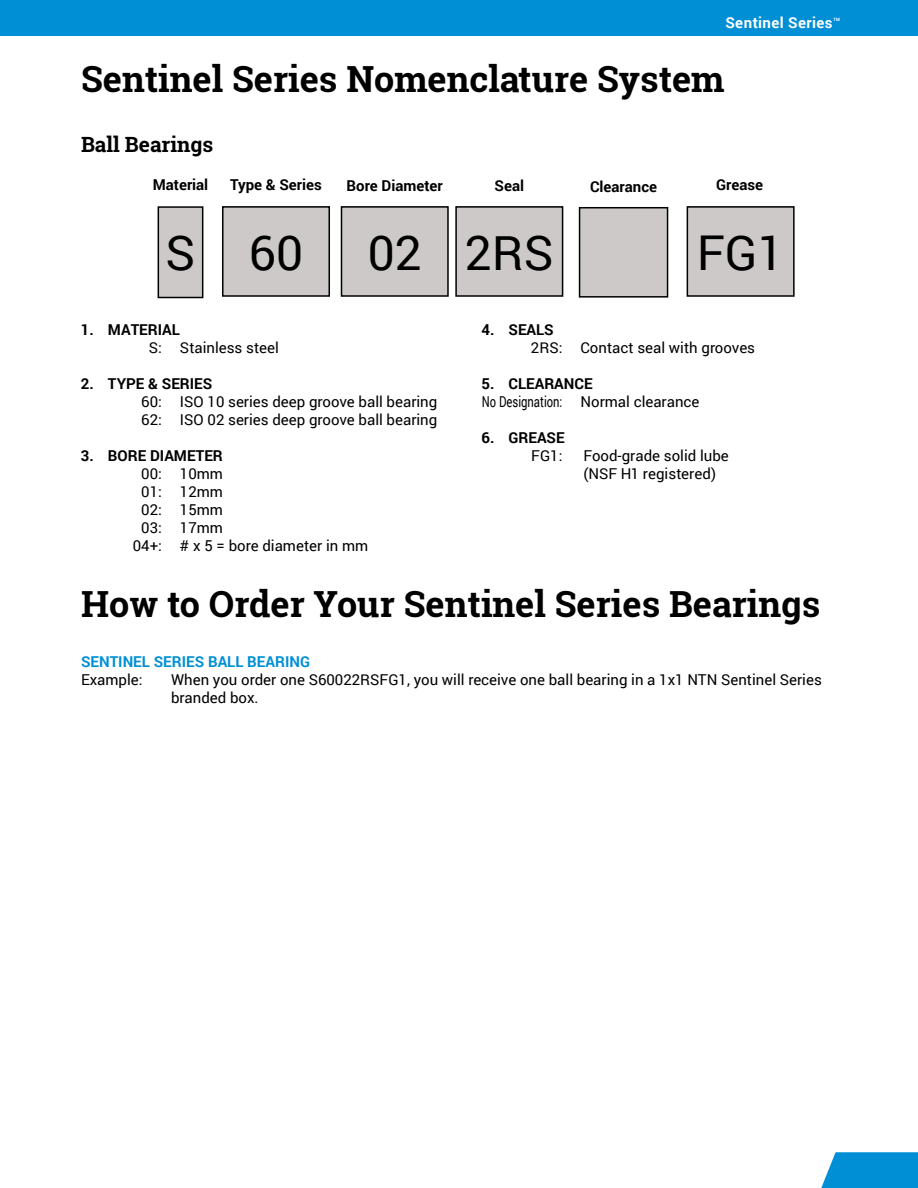
<style>
.page{position:relative;width:918px;height:1188px;background:#fff}
.page>*{position:absolute;margin:0;border:0;box-sizing:border-box;transform-origin:0 0}
.t1{font:48px "Roboto";color:#000}
.t2{font:700 36px "Roboto Slab";color:#000}
.t3{font:700 21px "Roboto Slab";color:#000}
.t4{font:15px/18px "Roboto";color:#000}
.t5{font:700 15px "Roboto";color:#000}
.t6{font:15px "Roboto";color:#000;scale:.75 1}
.t7{font:700 15px "Roboto";color:#008fd5}
.t8{font:700 15px "Roboto";letter-spacing:.025em;color:#fff}
.t9{font:700 4.35px "Roboto";color:#fff}
</style>
<div class="page">
<svg style="left:821px;top:1152px;width:97px;height:36px"></svg>
<div style="left:0;top:0;width:918px;height:36px;background:#008fd5"></div>
<div style="left:158px;top:207px;width:45px;height:91px;background:#cdc9c9"></div>
<div style="left:158px;top:206px;width:45px;height:92px;border:2px solid #000"></div>
<div style="left:687px;top:207px;width:107px;height:89px;background:#cdc9c9"></div>
<div style="left:687px;top:206px;width:108px;height:91px;border:2px solid #000"></div>
<div style="left:456px;top:207px;width:107px;height:89px;background:#cdc9c9"></div>
<div style="left:455px;top:206px;width:108px;height:91px;border:2px solid #000"></div>
<div style="left:223px;top:207px;width:106px;height:89px;background:#cdc9c9"></div>
<div style="left:222px;top:206px;width:108px;height:91px;border:2px solid #000"></div>
<div style="left:341px;top:207px;width:107px;height:89px;background:#cdc9c9"></div>
<div style="left:341px;top:206px;width:108px;height:91px;border:2px solid #000"></div>
<div style="left:580px;top:208px;width:88px;height:89px;background:#cdc9c9"></div>
<div style="left:579px;top:207px;width:89px;height:91px;border:2px solid #000"></div>
<p class="t8" style="left:725px;top:12px;width:109px">Sentinel Series</p>
<p class="t9" style="left:833px;top:16px;width:8px">TM</p>
<h2 class="t2" style="left:81px;top:54px;width:645px">Sentinel Series Nomenclature System</h2>
<h3 class="t3" style="left:81px;top:130px;width:134px">Ball Bearings</h3>
<p class="t5" style="left:153px;top:174px;width:57px">Material</p>
<p class="t5" style="left:230px;top:174px;width:93px">Type &amp; Series</p>
<p class="t5" style="left:347px;top:175px;width:98px">Bore Diameter</p>
<p class="t5" style="left:495px;top:175px;width:31px">Seal</p>
<p class="t5" style="left:590px;top:176px;width:69px">Clearance</p>
<p class="t5" style="left:716px;top:174px;width:48px">Grease</p>
<h1 class="t1" style="left:166px;top:219px;width:139px">S 60</h1>
<h1 class="t1" style="left:368px;top:219px;width:188px">02 2RS</h1>
<h1 class="t1" style="left:697px;top:219px;width:89px">FG1</h1>
<p class="t5" style="left:81px;top:319px;width:100px">1. MATERIAL</p>
<p class="t4" style="left:149px;top:338px;width:132px">S: Stainless steel</p>
<p class="t5" style="left:81px;top:373px;width:133px">2. TYPE &amp; SERIES</p>
<p class="t4" style="left:141px;top:392px;width:298px">60: ISO 10 series deep groove ball bearing<br>62: ISO 02 series deep groove ball bearing</p>
<p class="t5" style="left:81px;top:445px;width:143px">3. BORE DIAMETER</p>
<p class="t4" style="left:141px;top:464px;width:83px">00: 10mm</p>
<p class="t4" style="left:141px;top:482px;width:83px">01: 12mm</p>
<p class="t4" style="left:141px;top:500px;width:83px">02: 15mm</p>
<p class="t4" style="left:141px;top:518px;width:83px">03: 17mm</p>
<p class="t4" style="left:133px;top:536px;width:237px">04+: # x 5 = bore diameter in mm</p>
<p class="t5" style="left:481px;top:319px;width:74px">4. SEALS</p>
<p class="t4" style="left:531px;top:338px;width:226px">2RS: Contact seal with grooves</p>
<p class="t5" style="left:481px;top:373px;width:113px">5. CLEARANCE</p>
<p class="t6" style="left:482px;top:391px;width:292px">No Designation: Normal clearance</p>
<p class="t5" style="left:482px;top:427px;width:85px">6. GREASE</p>
<p class="t4" style="left:531px;top:446px;width:33px">FG1:</p>
<p class="t4" style="left:584px;top:446px;width:147px">Food-grade solid lube (NSF H1 registered)</p>
<h2 class="t2" style="left:81px;top:580px;width:741px">How to Order Your Sentinel Series Bearings</h2>
<p class="t7" style="left:81px;top:651px;width:231px">SENTINEL SERIES BALL BEARING</p>
<p class="t4" style="left:81px;top:670px;width:63px">Example:</p>
<p class="t4" style="left:171px;top:670px;width:652px">When you order one S60022RSFG1, you will receive one ball bearing in a 1x1 NTN Sentinel Series branded box.</p>
</div>
